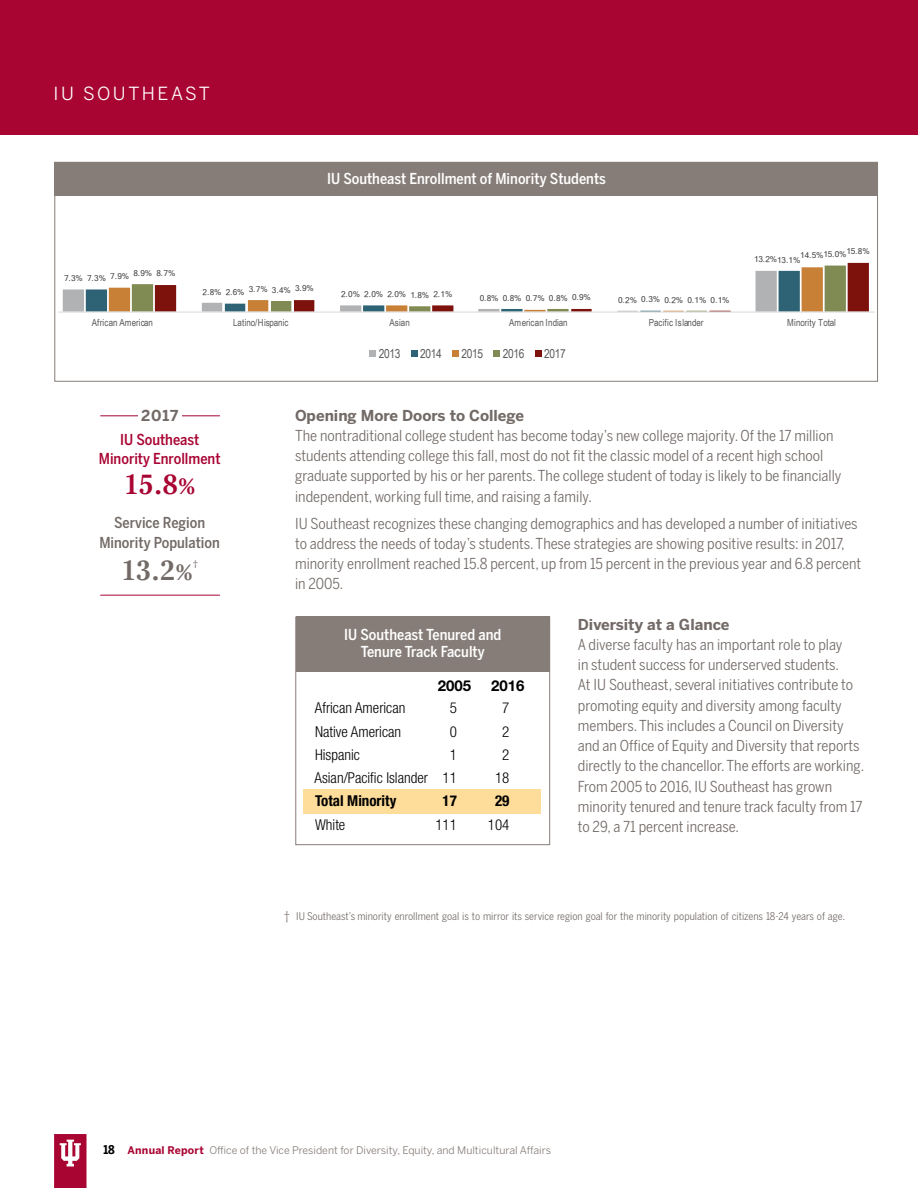
<style>
.page{position:relative;width:918px;height:1188px;background:#fff}
.page>*{position:absolute;margin:0;border:0;box-sizing:border-box;transform-origin:0 0}
.t1{font:600 condensed 28.05px "Georgia Pro";color:#a90533}
.t2{font:600 condensed 28.05px "Georgia Pro";color:#726a66}
.t3{font:18px "Benton Sans";letter-spacing:.14em;color:#fff}
.t4{font:15px/20.2px "Benton Sans Cond";color:#726a66}
.t5{font:300 condensed 15px "Helvetica Neue";color:#000}
.t6{font:500 15px/16.5px "Benton Sans Cond";color:#fff;text-align:center}
.t7{font:700 15px "Benton Sans";color:#726a66}
.t8{font:500 15px/19.5px "Benton Sans Cond";color:#726a66;text-align:center}
.t9{font:500 15px/19.5px "Benton Sans Cond";color:#a90533;text-align:center}
.t10{font:700 condensed 15px "Helvetica Neue";color:#000}
.t11{font:700 15px "Helvetica Neue";color:#000}
.t12{font:12.45px "Arial Narrow";letter-spacing:-.025em;color:#595959}
.t13{font:600 condensed 12.3px "Georgia Pro";color:#726a66}
.t14{font:700 12px "Benton Sans Cond";color:#000}
.t15{font:10.5px "Benton Sans Cond";color:#726a66}
.t16{font:10.5px "Benton Sans";color:#867d78}
.t17{font:9.75px "Arial Narrow";color:#595959}
.t18{font:7.95px "Mangal";letter-spacing:-.02em;color:#404040}
.s1{font-size:22.5px}
.s2{font-size:12px}
.s3{font-weight:700;color:#a90533}
</style>
<div class="page">
<svg style="left:54px;top:1134px;width:33px;height:54px"></svg>
<div style="left:0;top:0;width:918px;height:135px;background:#a90533"></div>
<div style="left:295px;top:617px;width:255px;height:228px;border:1px solid #867d78"></div>
<div style="left:304px;top:789px;width:237px;height:24px;background:#fedc99"></div>
<div style="left:54px;top:162px;width:824px;height:33px;background:#867d78"></div>
<div style="left:296px;top:617px;width:254px;height:55px;background:#867d78"></div>
<svg style="left:58px;top:262px;width:816px;height:51px"></svg>
<svg style="left:369px;top:350px;width:173px;height:7px"></svg>
<hr style="left:100px;top:595px;width:120px;height:1px;background:#a90533">
<hr style="left:100px;top:415px;width:120px;height:1px;background:#a90533">
<div style="left:138px;top:409px;width:43px;height:19px;background:#fff"></div>
<p class="t3" style="left:54px;top:83px;width:158px">IU SOUTHEAST</p>
<p class="t18" style="left:133px;top:268px;width:20px">8.9%</p>
<p class="t18" style="left:157px;top:269px;width:20px">8.7%</p>
<p class="t18" style="left:110px;top:271px;width:20px">7.9%</p>
<p class="t18" style="left:87px;top:273px;width:20px">7.3%</p>
<p class="t18" style="left:64px;top:273px;width:20px">7.3%</p>
<p class="t6" style="left:327px;top:171px;width:280px">IU Southeast Enrollment of Minority Students</p>
<p class="t18" style="left:295px;top:284px;width:20px">3.9%</p>
<p class="t18" style="left:249px;top:284px;width:20px">3.7%</p>
<p class="t18" style="left:272px;top:285px;width:20px">3.4%</p>
<p class="t18" style="left:203px;top:287px;width:20px">2.8%</p>
<p class="t18" style="left:341px;top:290px;width:20px">2.0%</p>
<p class="t18" style="left:226px;top:288px;width:20px">2.6%</p>
<p class="t18" style="left:364px;top:290px;width:20px">2.0%</p>
<p class="t18" style="left:434px;top:289px;width:20px">2.1%</p>
<p class="t18" style="left:387px;top:290px;width:20px">2.0%</p>
<p class="t18" style="left:410px;top:290px;width:20px">1.8%</p>
<p class="t18" style="left:549px;top:293px;width:20px">0.8%</p>
<p class="t18" style="left:687px;top:295px;width:20px">0.1%</p>
<p class="t18" style="left:572px;top:293px;width:20px">0.9%</p>
<p class="t18" style="left:711px;top:295px;width:20px">0.1%</p>
<p class="t18" style="left:503px;top:293px;width:20px">0.8%</p>
<p class="t18" style="left:641px;top:295px;width:20px">0.3%</p>
<p class="t18" style="left:480px;top:293px;width:20px">0.8%</p>
<p class="t18" style="left:618px;top:295px;width:20px">0.2%</p>
<p class="t18" style="left:526px;top:294px;width:20px">0.7%</p>
<p class="t18" style="left:664px;top:295px;width:20px">0.2%</p>
<p class="t18" style="left:846px;top:247px;width:25px">15.8%</p>
<p class="t18" style="left:823px;top:250px;width:25px">15.0%</p>
<p class="t18" style="left:800px;top:251px;width:25px">14.5%</p>
<p class="t18" style="left:754px;top:255px;width:48px">13.2%13.1%</p>
<p class="t17" style="left:92px;top:316px;width:63px">African American</p>
<p class="t17" style="left:233px;top:316px;width:57px">Latino/Hispanic</p>
<p class="t17" style="left:389px;top:316px;width:22px">Asian</p>
<p class="t17" style="left:509px;top:316px;width:60px">American Indian</p>
<p class="t17" style="left:649px;top:316px;width:56px">Pacific Islander</p>
<p class="t17" style="left:787px;top:316px;width:50px">Minority Total</p>
<p class="t12" style="left:369px;top:336px;width:23px">2013</p>
<p class="t12" style="left:411px;top:336px;width:23px">2014</p>
<p class="t12" style="left:452px;top:336px;width:23px">2015</p>
<p class="t12" style="left:493px;top:336px;width:23px">2016</p>
<p class="t12" style="left:535px;top:336px;width:23px">2017</p>
<p class="t12" style="left:379px;top:345px;width:23px">2013</p>
<p class="t12" style="left:420px;top:345px;width:23px">2014</p>
<p class="t12" style="left:461px;top:345px;width:23px">2015</p>
<p class="t12" style="left:503px;top:345px;width:23px">2016</p>
<p class="t12" style="left:544px;top:345px;width:23px">2017</p>
<p class="t7" style="left:141px;top:406px;width:38px">2017</p>
<p class="t9" style="left:99px;top:429px;width:123px">IU Southeast<br>Minority Enrollment</p>
<h1 class="t1" style="left:124px;top:468px;width:73px">15.8<span class="s1">%</span></h1>
<p class="t8" style="left:99px;top:513px;width:122px">Service Region<br>Minority Population</p>
<h1 class="t2" style="left:121px;top:554px;width:73px">13.2<span class="s1">%</span></h1>
<p class="t13" style="left:193px;top:557px;width:7px">†</p>
<p class="t7" style="left:295px;top:406px;width:231px">Opening More Doors to College</p>
<p class="t4" style="left:295px;top:425px;width:548px">The nontraditional college student has become today’s new college majority. Of the 17 million students attending college this fall, most do not fit the classic model of a recent high school graduate supported by his or her parents. The college student of today is likely to be financially independent, working full time, and raising a family.</p>
<p class="t4" style="left:295px;top:513px;width:568px">IU Southeast recognizes these changing demographics and has developed a number of initiatives to address the needs of today’s students. These strategies are showing positive results: in 2017, minority enrollment reached 15.8 percent, up from 15 percent in the previous year and 6.8 percent in 2005.</p>
<p class="t6" style="left:344px;top:627px;width:159px">IU Southeast Tenured and<br>Tenure Track Faculty</p>
<p class="t7" style="left:578px;top:615px;width:153px">Diversity at a Glance</p>
<p class="t4" style="left:578px;top:634px;width:288px">A diverse faculty has an important role to play<br>in student success for underserved students.<br>At IU Southeast, several initiatives contribute to promoting equity and diversity among faculty members. This includes a Council on Diversity and an Office of Equity and Diversity that reports directly to the chancellor. The efforts are working.<br>From 2005 to 2016, IU Southeast has grown minority tenured and tenure track faculty from 17 to 29, a 71 percent increase.</p>
<p class="t11" style="left:438px;top:676px;width:35px">2005</p>
<p class="t11" style="left:491px;top:676px;width:35px">2016</p>
<p class="t5" style="left:315px;top:699px;width:92px">African American</p>
<p class="t5" style="left:450px;top:699px;width:9px">5</p>
<p class="t5" style="left:502px;top:699px;width:9px">7</p>
<p class="t5" style="left:315px;top:723px;width:88px">Native American</p>
<p class="t5" style="left:450px;top:723px;width:9px">0</p>
<p class="t5" style="left:502px;top:723px;width:9px">2</p>
<p class="t5" style="left:315px;top:746px;width:46px">Hispanic</p>
<p class="t5" style="left:450px;top:746px;width:9px">1</p>
<p class="t5" style="left:502px;top:746px;width:9px">2</p>
<p class="t5" style="left:315px;top:769px;width:144px">Asian/Pacific Islander 11</p>
<p class="t5" style="left:495px;top:769px;width:16px">18</p>
<p class="t10" style="left:315px;top:792px;width:83px">Total Minority</p>
<p class="t10" style="left:443px;top:792px;width:16px">17</p>
<p class="t10" style="left:495px;top:792px;width:16px">29</p>
<p class="t5" style="left:315px;top:816px;width:32px">White</p>
<p class="t5" style="left:435px;top:816px;width:23px">111</p>
<p class="t5" style="left:488px;top:816px;width:23px">104</p>
<p class="t15" style="left:284px;top:910px;width:563px"><span class="s2">†</span> IU Southeast’s minority enrollment goal is to mirror its service region goal for the minority population of citizens 18-24 years of age.</p>
<p class="t14" style="left:103px;top:1142px;width:13px">18</p>
<p class="t16" style="left:128px;top:1144px;width:425px"><span class="s3">Annual Report</span> Office of the Vice President for Diversity, Equity, and Multicultural Affairs</p>
</div>
